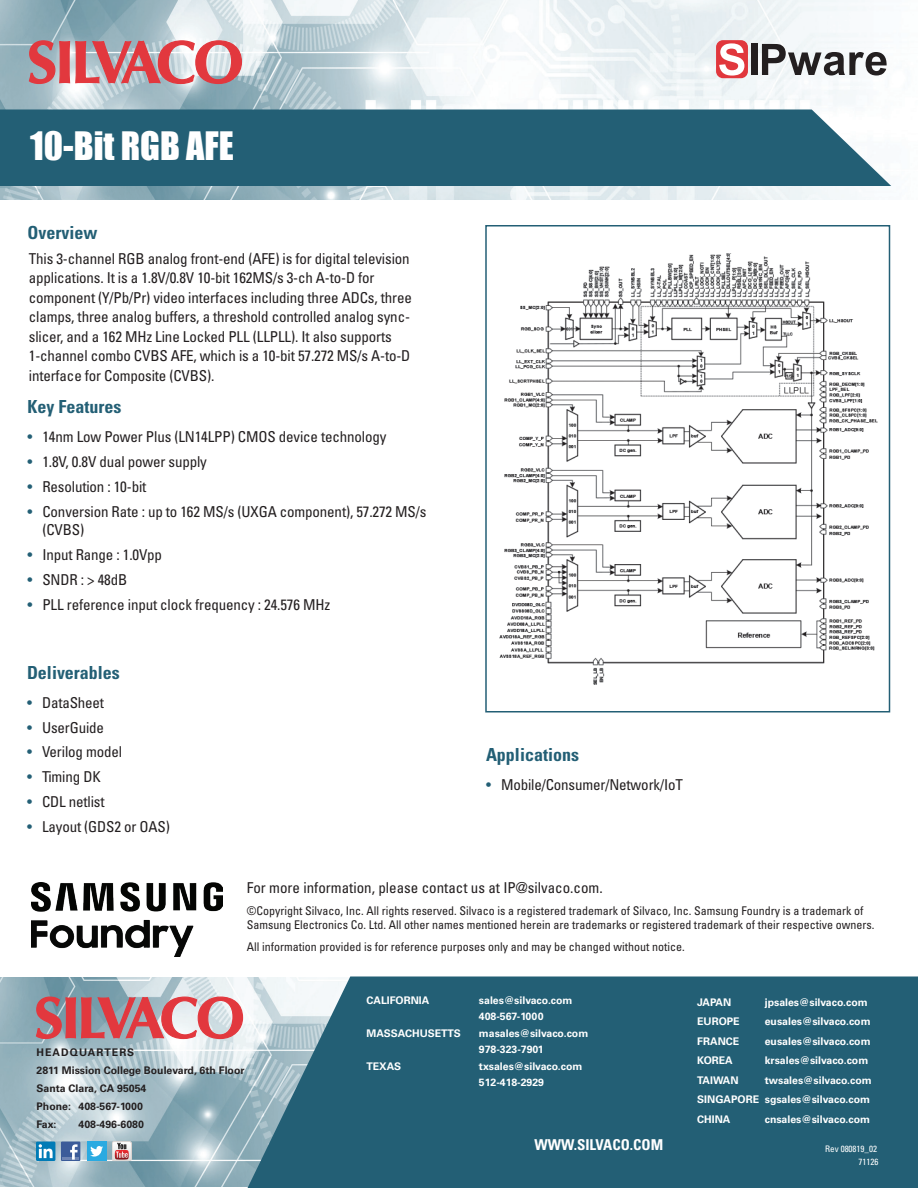
<style>
.page{position:relative;width:918px;height:1188px;background:#fff}
.page>*{position:absolute;margin:0;border:0;box-sizing:border-box;transform-origin:0 0}
.t1{font:36px "Impact";color:#fff}
.t2{font:700 condensed 18px "Univers";color:#235f75}
.t3{font:condensed 15px/19.5px "Univers";letter-spacing:-.01em;color:#231f20}
.t4{font:700 condensed 15px "Univers";color:#fff}
.t5{font:condensed 12px/13.5px "Univers";color:#231f20}
.t6{font:700 10.5px/16.5px "Univers";color:#fff}
.t7{font:700 10.5px/18px "Univers";color:#231f20}
.t8{font:condensed 9px/13.5px "Univers";color:#fff;text-align:right}
.s1{color:#235f75}
</style>
<div class="page">
<img style="left:0;top:0;width:892px;height:199px">
<svg style="left:29px;top:40px;width:213px;height:44px;background:#cf878e"></svg>
<div style="left:716px;top:40px;width:32px;height:38px;background:#e1373d;border-radius:7px"></div>
<svg style="left:719px;top:43px;width:25px;height:33px"></svg>
<div style="left:752px;top:44px;width:6px;height:31px;background:#231f20"></div>
<svg style="left:762px;top:44px;width:125px;height:32px"></svg>
<div style="left:0;top:109px;width:891px;height:77px;background:#235f75"></div>
<img style="left:0;top:978px;width:248px;height:208px">
<svg style="left:36px;top:997px;width:207px;height:42px;background:#c78188"></svg>
<svg style="left:248px;top:976px;width:670px;height:212px;background:#30687d"></svg>
<img style="left:31px;top:883px;width:192px;height:74px">
<img style="left:499px;top:254px;width:379px;height:431px">
<div style="left:485px;top:225px;width:405px;height:487px;border:2px solid #235f75"></div>
<div style="left:61px;top:1142px;width:19px;height:19px;background:#3b5b99"></div>
<hr style="left:62px;top:1157px;width:17px;height:3px;background:#6d84b3">
<svg style="left:70px;top:1144px;width:8px;height:16px"></svg>
<svg style="left:36px;top:1142px;width:19px;height:19px"></svg>
<svg style="left:39px;top:1144px;width:14px;height:14px"></svg>
<div style="left:87px;top:1142px;width:19px;height:19px;background:#2aaae1"></div>
<svg style="left:90px;top:1146px;width:13px;height:11px"></svg>
<svg style="left:112px;top:1142px;width:19px;height:19px"></svg>
<h1 class="t1" style="left:30px;top:117px;width:205px">10-Bit RGB AFE</h1>
<p class="t2" style="left:27px;top:222px;width:71px">Overview</p>
<p class="t3" style="left:29px;top:249px;width:385px">This 3-channel RGB analog front-end (AFE) is for digital television applications. It is a 1.8V/0.8V 10-bit 162MS/s 3-ch A-to-D for component (Y/Pb/Pr) video interfaces including three ADCs, three clamps, three analog buffers, a threshold controlled analog sync&shy;slicer, and a 162 MHz Line Locked PLL (LLPLL). It also supports 1-channel combo CVBS AFE, which is a 10-bit 57.272 MS/s A-to-D interface for Composite (CVBS).</p>
<p class="t2" style="left:27px;top:396px;width:95px">Key Features</p>
<p class="t3" style="left:27px;top:427px;width:360px"><span class="s1">•</span> 14nm Low Power Plus (LN14LPP) CMOS device technology</p>
<p class="t3" style="left:27px;top:452px;width:181px"><span class="s1">•</span> 1.8V, 0.8V dual power supply</p>
<p class="t3" style="left:27px;top:477px;width:120px"><span class="s1">•</span> Resolution : 10-bit</p>
<p class="t3" style="left:42px;top:502px;width:386px;line-height:18.8px;text-indent:-15px"><span class="s1">•</span> Conversion Rate : up to 162 MS/s (UXGA component), 57.272 MS/s (CVBS)</p>
<p class="t3" style="left:27px;top:545px;width:136px"><span class="s1">•</span> Input Range : 1.0Vpp</p>
<p class="t3" style="left:27px;top:570px;width:101px"><span class="s1">•</span> SNDR : &gt; 48dB</p>
<p class="t3" style="left:27px;top:594px;width:304px"><span class="s1">•</span> PLL reference input clock frequency : 24.576 MHz</p>
<p class="t2" style="left:27px;top:661px;width:94px">Deliverables</p>
<p class="t3" style="left:27px;top:693px;width:79px"><span class="s1">•</span> DataSheet</p>
<p class="t3" style="left:27px;top:717px;width:79px"><span class="s1">•</span> UserGuide</p>
<p class="t3" style="left:27px;top:742px;width:97px"><span class="s1">•</span> Verilog model</p>
<p class="t3" style="left:27px;top:767px;width:75px"><span class="s1">•</span> Timing DK</p>
<p class="t3" style="left:27px;top:792px;width:79px"><span class="s1">•</span> CDL netlist</p>
<p class="t3" style="left:27px;top:816px;width:144px"><span class="s1">•</span> Layout (GDS2 or OAS)</p>
<p class="t2" style="left:486px;top:744px;width:95px">Applications</p>
<p class="t3" style="left:486px;top:775px;width:198px"><span class="s1">•</span> Mobile/Consumer/Network/IoT</p>
<p class="t3" style="left:247px;top:877px;width:357px">For more information, please contact us at IP@silvaco.com.</p>
<p class="t5" style="left:247px;top:904px;width:629px">©Copyright Silvaco, Inc. All rights reserved. Silvaco is a registered trademark of Silvaco, Inc. Samsung Foundry is a trademark of<br>Samsung Electronics Co. Ltd. All other names mentioned herein are trademarks or registered trademark of their respective owners.</p>
<p class="t5" style="left:247px;top:940px;width:439px">All information provided is for reference purposes only and may be changed without notice.</p>
<p class="t7" style="left:37px;top:1043px;width:209px">HEADQUARTERS<br>2811 Mission College Boulevard, 6th Floor<br>Santa Clara, CA 95054<br>Phone: 408-567-1000<br>Fax:</p>
<p class="t7" style="left:79px;top:1115px;width:67px">408-496-6080</p>
<p class="t6" style="left:366px;top:992px;width:65px">CALIFORNIA</p>
<p class="t6" style="left:479px;top:992px;width:95px">sales@silvaco.com<br>408-567-1000</p>
<p class="t6" style="left:366px;top:1025px;width:96px">MASSACHUSETTS</p>
<p class="t6" style="left:479px;top:1025px;width:111px">masales@silvaco.com<br>978-323-7901</p>
<p class="t6" style="left:366px;top:1058px;width:36px">TEXAS</p>
<p class="t6" style="left:479px;top:1058px;width:105px">txsales@silvaco.com<br>512-418-2929</p>
<p class="t4" style="left:534px;top:1135px;width:130px">WWW.SILVACO.COM</p>
<p class="t6" style="left:697px;top:994px;width:36px">JAPAN</p>
<p class="t6" style="left:765px;top:994px;width:104px">jpsales@silvaco.com</p>
<p class="t6" style="left:697px;top:1014px;width:44px">EUROPE</p>
<p class="t6" style="left:765px;top:1014px;width:107px">eusales@silvaco.com</p>
<p class="t6" style="left:697px;top:1033px;width:44px">FRANCE</p>
<p class="t6" style="left:765px;top:1033px;width:107px">eusales@silvaco.com</p>
<p class="t6" style="left:697px;top:1053px;width:37px">KOREA</p>
<p class="t6" style="left:765px;top:1053px;width:105px">krsales@silvaco.com</p>
<p class="t6" style="left:697px;top:1072px;width:43px">TAIWAN</p>
<p class="t6" style="left:697px;top:1071px;width:176px;line-height:19.5px;text-indent:68px">twsales@silvaco.com<br>SINGAPORE sgsales@silvaco.com<br>CHINA</p>
<p class="t6" style="left:765px;top:1111px;width:107px">cnsales@silvaco.com</p>
<p class="t8" style="left:825px;top:1142px;width:55px">Rev 080819_02<br>71126</p>
</div>
